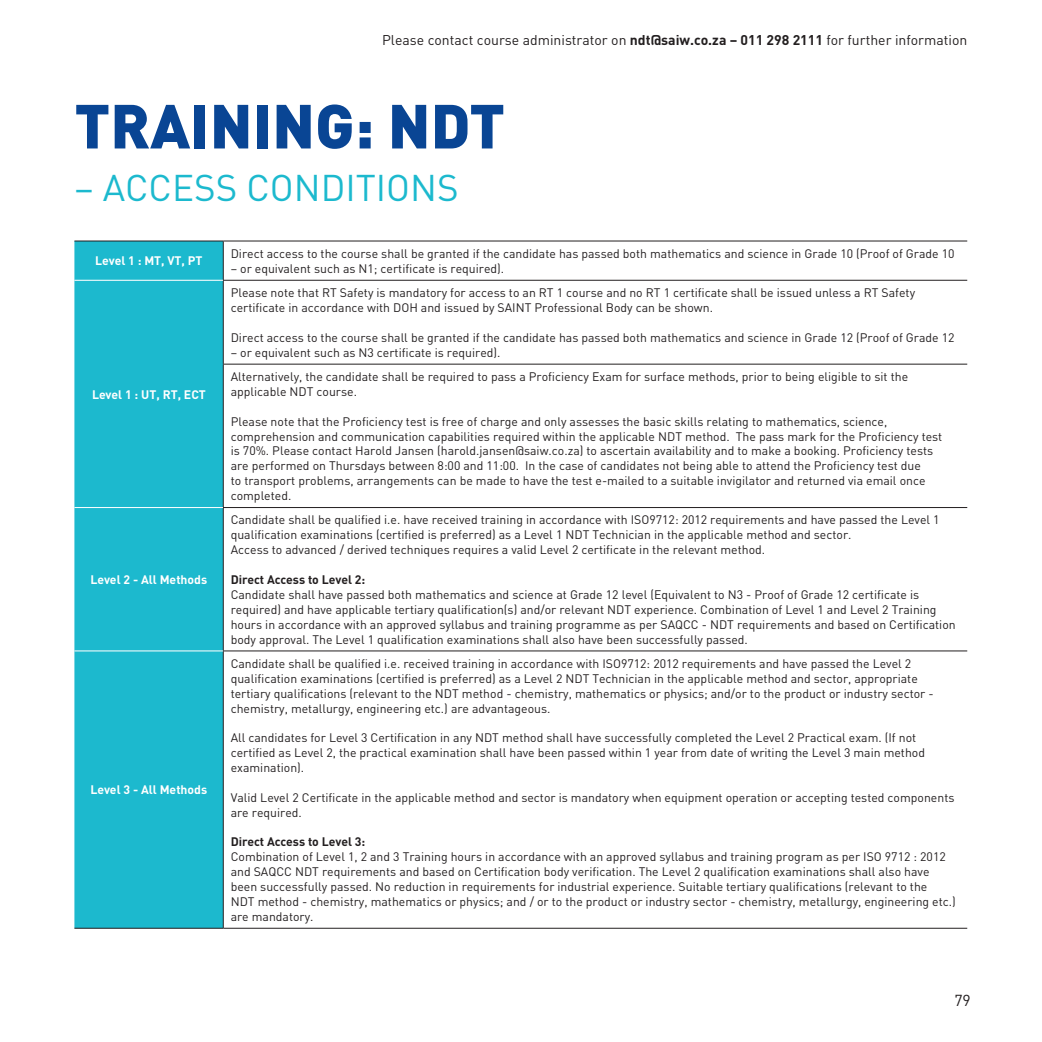
<style>
.page{position:relative;width:1042px;height:1042px;background:#fff}
.page>*{position:absolute;margin:0;border:0;box-sizing:border-box;transform-origin:0 0}
.t1{font:900 61.25px "DIN Pro";color:#094594}
.t2{font:36.75px "DIN";color:#1cb9ce}
.t3{font:15.75px "DIN";color:#231f20}
.body_text{font:14px "DIN";color:#231f20}
.body_text-2{font:12.25px/14.9px "DIN";color:#231f20}
.body_text-3{font:700 12.25px "DIN Pro";color:#fff}
.body_text-4{font:700 12.25px "DIN Pro";color:#231f20}
.s1{font-family:"DIN Pro";font-weight:700}
</style>
<div class="page">
<div style="left:74px;top:242px;width:149px;height:686px;background:#1cb9ce"></div>
<svg style="left:224px;top:279px;width:743px;height:649px"></svg>
<div style="left:74px;top:281px;width:149px;height:369px;background:#1cb9ce"></div>
<svg style="left:224px;top:281px;width:743px;height:369px"></svg>
<hr style="left:223px;top:241px;width:1px;height:39px;background:#231f20">
<hr style="left:223px;top:280px;width:1px;height:84px;background:#231f20">
<hr style="left:223px;top:364px;width:1px;height:143px;background:#231f20">
<hr style="left:223px;top:508px;width:1px;height:142px;background:#231f20">
<hr style="left:223px;top:651px;width:1px;height:277px;background:#231f20">
<hr style="left:223px;top:364px;width:744px;height:1px;background:#231f20">
<hr style="left:223px;top:507px;width:744px;height:1px;background:#231f20">
<hr style="left:74px;top:507px;width:149px;height:1px;background:#fff">
<hr style="left:74px;top:650px;width:149px;height:1px;background:#fff">
<hr style="left:223px;top:650px;width:744px;height:1px;background:#231f20">
<hr style="left:74px;top:928px;width:149px;height:1px;background:#231f20">
<hr style="left:223px;top:928px;width:744px;height:1px;background:#231f20">
<hr style="left:74px;top:241px;width:149px;height:1px;background:#231f20">
<hr style="left:223px;top:241px;width:744px;height:1px;background:#231f20">
<hr style="left:223px;top:280px;width:744px;height:1px;background:#231f20">
<hr style="left:74px;top:280px;width:149px;height:1px;background:#fff">
<p class="body_text" style="left:382px;top:31px;width:587px">Please contact course administrator on <span class="s1">ndt@saiw.co.za – 011 298 2111</span> for further information</p>
<p class="t1" style="left:74px;top:85px;width:432px">TRAINING: NDT</p>
<p class="t2" style="left:74px;top:164px;width:386px">– ACCESS CONDITIONS</p>
<p class="body_text-3" style="left:95px;top:252px;width:109px">Level 1 : MT, VT, PT</p>
<p class="body_text-3" style="left:92px;top:386px;width:115px">Level 1 : UT, RT, ECT</p>
<p class="body_text-3" style="left:90px;top:571px;width:118px">Level 2 - All Methods</p>
<p class="body_text-3" style="left:90px;top:781px;width:118px">Level 3 - All Methods</p>
<p class="body_text-2" style="left:231px;top:246px;width:725px">Direct access to the course shall be granted if the candidate has passed both mathematics and science in Grade 10 (Proof of Grade 10</p>
<p class="body_text-2" style="left:231px;top:261px;width:275px">– or equivalent such as N1; certificate is required).</p>
<p class="body_text-2" style="left:231px;top:285px;width:686px">Please note that RT Safety is mandatory for access to an RT 1 course and no RT 1 certificate shall be issued unless a RT Safety certificate in accordance with DOH and issued by SAINT Professional Body can be shown.</p>
<p class="body_text-2" style="left:231px;top:330px;width:725px">Direct access to the course shall be granted if the candidate has passed both mathematics and science in Grade 12 (Proof of Grade 12</p>
<p class="body_text-2" style="left:231px;top:345px;width:271px">– or equivalent such as N3 certificate is required).</p>
<p class="body_text-2" style="left:231px;top:369px;width:679px">Alternatively, the candidate shall be required to pass a Proficiency Exam for surface methods, prior to being eligible to sit the applicable NDT course.</p>
<p class="body_text-2" style="left:231px;top:414px;width:713px">Please note that the Proficiency test is free of charge and only assesses the basic skills relating to mathematics, science, comprehension and communication capabilities required within the applicable NDT method. The pass mark for the Proficiency test is 70%. Please contact Harold Jansen (harold.jansen@saiw.co.za) to ascertain availability and to make a booking. Proficiency tests are performed on Thursdays between 8:00 and 11:00. In the case of candidates not being able to attend the Proficiency test due<br>to transport problems, arrangements can be made to have the test e-mailed to a suitable invigilator and returned via email once completed.</p>
<p class="body_text-2" style="left:231px;top:512px;width:710px">Candidate shall be qualified i.e. have received training in accordance with ISO9712: 2012 requirements and have passed the Level 1 qualification examinations (certified is preferred) as a Level 1 NDT Technician in the applicable method and sector.</p>
<p class="body_text-2" style="left:231px;top:542px;width:536px">Access to advanced / derived techniques requires a valid Level 2 certificate in the relevant method.</p>
<p class="body_text-4" style="left:231px;top:571px;width:136px">Direct Access to Level 2:</p>
<p class="body_text-2" style="left:231px;top:587px;width:726px">Candidate shall have passed both mathematics and science at Grade 12 level (Equivalent to N3 - Proof of Grade 12 certificate is required) and have applicable tertiary qualification(s) and/or relevant NDT experience. Combination of Level 1 and Level 2 Training hours in accordance with an approved syllabus and training programme as per SAQCC - NDT requirements and based on Certification body approval. The Level 1 qualification examinations shall also have been successfully passed.</p>
<p class="body_text-2" style="left:231px;top:656px;width:704px">Candidate shall be qualified i.e. received training in accordance with ISO9712: 2012 requirements and have passed the Level 2 qualification examinations (certified is preferred) as a Level 2 NDT Technician in the applicable method and sector, appropriate tertiary qualifications (relevant to the NDT method - chemistry, mathematics or physics; and/or to the product or industry sector - chemistry, metallurgy, engineering etc.) are advantageous.</p>
<p class="body_text-2" style="left:231px;top:730px;width:696px">All candidates for Level 3 Certification in any NDT method shall have successfully completed the Level 2 Practical exam. (If not certified as Level 2, the practical examination shall have been passed within 1 year from date of writing the Level 3 main method examination).</p>
<p class="body_text-2" style="left:231px;top:789px;width:725px">Valid Level 2 Certificate in the applicable method and sector is mandatory when equipment operation or accepting tested components are required.</p>
<p class="body_text-4" style="left:231px;top:833px;width:136px">Direct Access to Level 3:</p>
<p class="body_text-2" style="left:231px;top:849px;width:726px">Combination of Level 1, 2 and 3 Training hours in accordance with an approved syllabus and training program as per ISO 9712 : 2012 and SAQCC NDT requirements and based on Certification body verification. The Level 2 qualification examinations shall also have been successfully passed. No reduction in requirements for industrial experience. Suitable tertiary qualifications (relevant to the<br>NDT method - chemistry, mathematics or physics; and / or to the product or industry sector - chemistry, metallurgy, engineering etc.) are mandatory.</p>
<p class="t3" style="left:954px;top:990px;width:18px">79</p>
</div>
